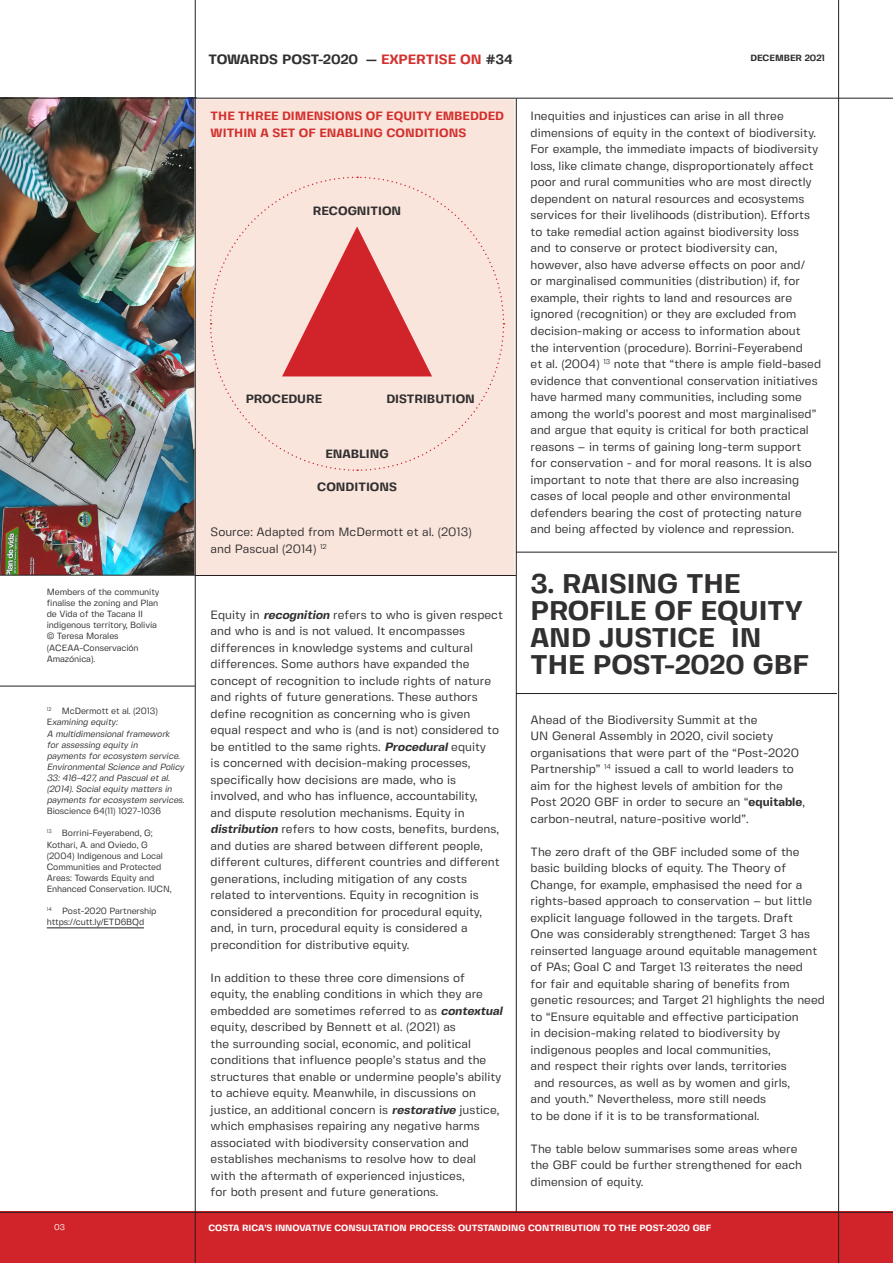
<style>
.page{position:relative;width:893px;height:1263px;background:#fff}
.page>*{position:absolute;margin:0;border:0;box-sizing:border-box;transform-origin:0 0}
.t1{font:700 27px/27px "Fivo Sans Modern";color:#312f30}
.t2{font:700 13.5px "Fivo Sans Modern";color:#312f30}
.t3{font:12px/16.5px "Fivo Sans Modern";color:#312f30}
.t4{font:700 12px/16.5px "Fivo Sans Modern";color:#d3312e}
.t5{font:700 12px "Fivo Sans Modern";color:#312f30}
.t6{font:9px/11.1px "Fivo Sans Modern";letter-spacing:-.01em;color:#312f30}
.t7{font:italic 9px/11.1px "Fivo Sans Modern";color:#312f30}
.t8{font:700 9px "Fivo Sans Modern";color:#fff}
.t9{font:700 9px "Fivo Sans Modern";color:#312f30}
.t10{font:8.25px "Fivo Sans Modern";color:#fff}
.s1{font-style:normal}
.s2{color:#d3312e}
.s3{font-weight:700;font-style:italic}
.s4{font-weight:700}
</style>
<div class="page">
<img style="left:0;top:99px;width:195px;height:476px">
<div style="left:195px;top:99px;width:320px;height:477px;background:#f9e5dc;border:1px solid #fff"></div>
<div style="left:0;top:1212px;width:893px;height:51px;background:#d1232a"></div>
<hr style="left:0;top:1212px;width:893px;height:1px;background:#231f20">
<hr style="left:195px;top:0;width:1px;height:1263px;background:#231f20">
<hr style="left:0;top:98px;width:893px;height:1px;background:#231f20">
<hr style="left:0;top:575px;width:195px;height:1px;background:#231f20">
<hr style="left:0;top:686px;width:195px;height:1px;background:#231f20">
<hr style="left:516px;top:552px;width:321px;height:1px;background:#231f20">
<hr style="left:516px;top:693px;width:321px;height:1px;background:#231f20">
<hr style="left:195px;top:575px;width:321px;height:1px;background:#231f20">
<hr style="left:516px;top:99px;width:1px;height:1114px;background:#231f20">
<hr style="left:838px;top:0;width:1px;height:1263px;background:#231f20">
<svg style="left:210px;top:176px;width:295px;height:295px"></svg>
<hr style="left:47px;top:927px;width:97px;height:1px;background:#231f20">
<p class="t6" style="left:47px;top:587px;width:114px">Members of the community finalise the zoning and Plan de Vida of the Tacana II indigenous territory, Bolivia © Teresa Morales (ACEAA-Conservación<br>Amazónica).</p>
<p class="t7" style="left:47px;top:706px;width:141px"><sup>12</sup> <span class="s1">McDermott et al. (2013)<br>E</span> xamining equity:<br>A multidimensional framework for assessing equity in<br>payments for ecosystem service.<br>Environmental Science and Policy<br>33: 416-427, and Pascual et al. (2014). Social equity matters in payments for ecosystem services.</p>
<p class="t6" style="left:47px;top:806px;width:116px">Bioscience 64(11) 1027-1036</p>
<p class="t6" style="left:47px;top:828px;width:126px"><sup>13</sup> Borrini-Feyerabend, G;<br>Kothari, A. and Oviedo, G (2004) Indigenous and Local<br>Communities and Protected<br>Areas: Towards Equity and<br>Enhanced Conservation. IUCN,</p>
<p class="t6" style="left:47px;top:906px;width:111px"><sup>14</sup> Post-2020 Partnership https://cutt.ly/ETD6BQd</p>
<p class="t2" style="left:208px;top:54px;width:306px">TOWARDS POST-2020 — <span class="s2">EXPERTISE ON</span> #34</p>
<p class="t9" style="left:750px;top:54px;width:76px">DECEMBER 2021</p>
<p class="t4" style="left:211px;top:109px;width:295px">THE THREE DIMENSIONS OF EQUITY EMBEDDED<br>WITHIN A SET OF ENABLING CONDITIONS</p>
<p class="t5" style="left:313px;top:206px;width:90px">RECOGNITION</p>
<p class="t5" style="left:246px;top:395px;width:78px">PROCEDURE</p>
<p class="t5" style="left:386px;top:395px;width:90px">DISTRIBUTION</p>
<p class="t5" style="left:325px;top:449px;width:65px">ENABLING</p>
<p class="t5" style="left:317px;top:482px;width:81px">CONDITIONS</p>
<p class="t3" style="left:211px;top:524px;width:263px">Source: Adapted from McDermott et al. (2013) and Pascual (2014) <sup>12</sup></p>
<p class="t3" style="left:211px;top:607px;width:294px">Equity in <span class="s3">recognition</span> refers to who is given respect and who is and is not valued. It encompasses differences in knowledge systems and cultural differences. Some authors have expanded the concept of recognition to include rights of nature and rights of future generations. These authors define recognition as concerning who is given equal respect and who is (and is not) considered to be entitled to the same rights. <span class="s3">Procedural</span> equity<br>is concerned with decision-making processes, specifically how decisions are made, who is involved, and who has influence, accountability,<br>and dispute resolution mechanisms. Equity in <span class="s3">distribution</span> refers to how costs, benefits, burdens, and duties are shared between different people, different cultures, different countries and different generations, including mitigation of any costs related to interventions. Equity in recognition is considered a precondition for procedural equity, and, in turn, procedural equity is considered a precondition for distributive equity.</p>
<p class="t3" style="left:211px;top:970px;width:295px">In addition to these three core dimensions of equity, the enabling conditions in which they are embedded are sometimes referred to as <span class="s3">contextual </span>equity, described by Bennett et al. (2021) as<br>the surrounding social, economic, and political conditions that influence people’s status and the structures that enable or undermine people’s ability to achieve equity. Meanwhile, in discussions on justice, an additional concern is <span class="s3">restorative</span> justice, which emphasises repairing any negative harms associated with biodiversity conservation and establishes mechanisms to resolve how to deal<br>with the aftermath of experienced injustices,<br>for both present and future generations.</p>
<p class="t3" style="left:531px;top:109px;width:292px">Inequities and injustices can arise in all three dimensions of equity in the context of biodiversity.<br>For example, the immediate impacts of biodiversity loss, like climate change, disproportionately affect poor and rural communities who are most directly dependent on natural resources and ecosystems services for their livelihoods (distribution). Efforts to take remedial action against biodiversity loss and to conserve or protect biodiversity can, however, also have adverse effects on poor and/<br>or marginalised communities (distribution) if, for example, their rights to land and resources are ignored (recognition) or they are excluded from decision-making or access to information about the intervention (procedure). Borrini-Feyerabend<br>et al. (2004) <sup>13</sup> note that “there is ample field-based evidence that conventional conservation initiatives have harmed many communities, including some among the world’s poorest and most marginalised” and argue that equity is critical for both practical reasons – in terms of gaining long-term support<br>for conservation - and for moral reasons. It is also important to note that there are also increasing cases of local people and other environmental defenders bearing the cost of protecting nature and being affected by violence and repression.</p>
<h1 class="t1" style="left:531px;top:573px;width:280px">3. RAISING THE<br>PROFILE OF EQUITY<br>AND JUSTICE IN<br>THE POST-2020 GBF</h1>
<p class="t3" style="left:531px;top:712px;width:276px">Ahead of the Biodiversity Summit at the<br>UN General Assembly in 2020, civil society organisations that were part of the “Post-2020<br>Partnership” <sup>14</sup> issued a call to world leaders to aim for the highest levels of ambition for the Post 2020 GBF in order to secure an “<span class="s4">equitable</span>, carbon-neutral, nature-positive world”.</p>
<p class="t3" style="left:531px;top:844px;width:296px">The zero draft of the GBF included some of the basic building blocks of equity. The Theory of Change, for example, emphasised the need for a rights-based approach to conservation – but little explicit language followed in the targets. Draft<br>One was considerably strengthened: Target 3 has reinserted language around equitable management of PAs; Goal C and Target 13 reiterates the need<br>for fair and equitable sharing of benefits from genetic resources; and Target 21 highlights the need to “Ensure equitable and effective participation<br>in decision-making related to biodiversity by indigenous peoples and local communities,<br>and respect their rights over lands, territories<br>and resources, as well as by women and girls,<br>and youth.” Nevertheless, more still needs<br>to be done if it is to be transformational.</p>
<p class="t3" style="left:531px;top:1141px;width:273px">The table below summarises some areas where the GBF could be further strengthened for each dimension of equity.</p>
<p class="t10" style="left:54px;top:1224px;width:12px">03</p>
<p class="t8" style="left:208px;top:1224px;width:504px">COSTA RICA’S INNOVATIVE CONSULTATION PROCESS: OUTSTANDING CONTRIBUTION TO THE POST-2020 GBF</p>
</div>
